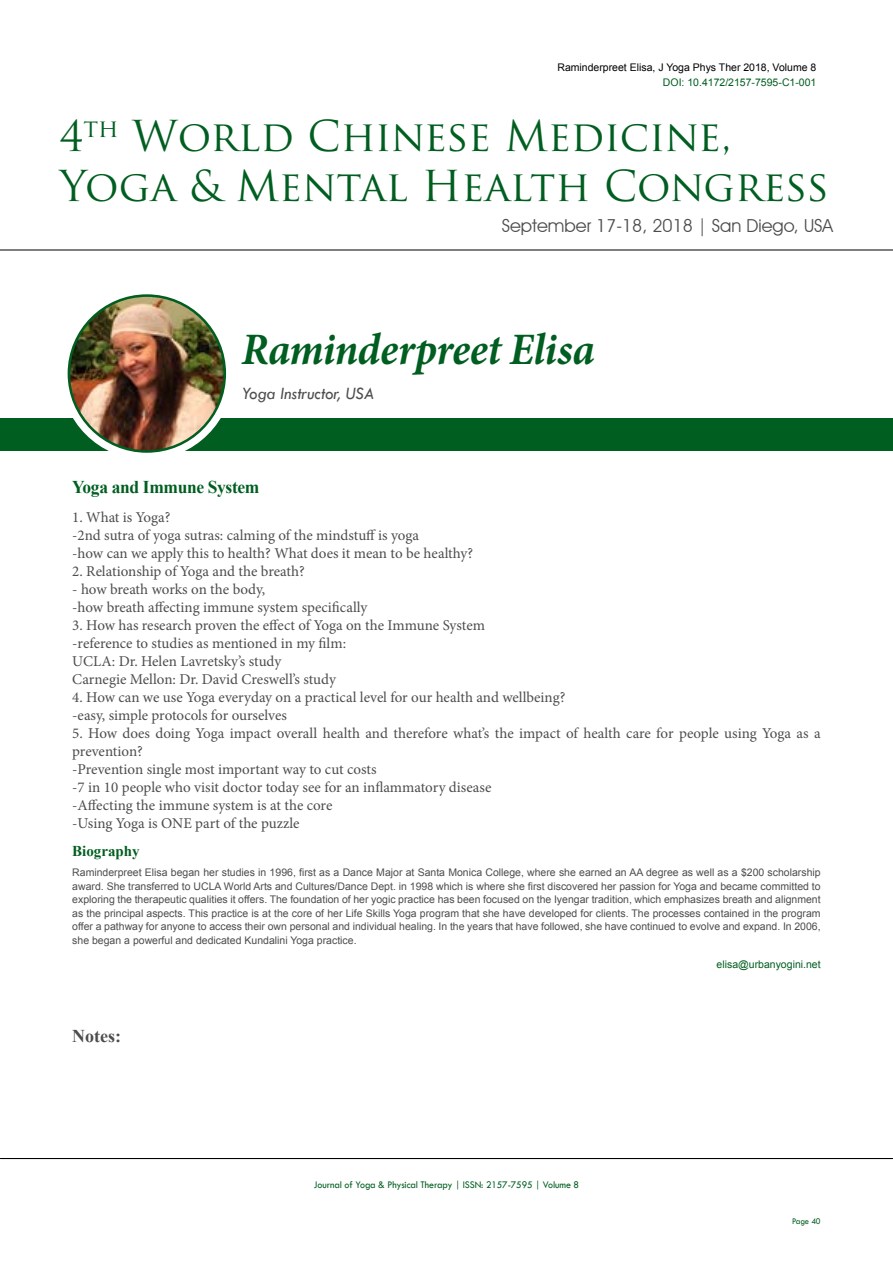
<style>
.page{position:relative;width:893px;height:1263px;background:#fff}
.page>*{position:absolute;margin:0;border:0;box-sizing:border-box;transform-origin:0 0}
.t1{font:italic 700 45px "Minion Pro";letter-spacing:-.01em;color:#005e20;scale:.95 1}
.t2{font:41.55px/49.8px "Trajan Pro";color:#005e20}
.t3{font:700 18px "Times New Roman";letter-spacing:-.02em;color:#005e20}
.t4{font:italic 18px "Tw Cen";letter-spacing:-.01em;color:#4d4d4f;scale:.95 1}
.t5{font:700 18px "Times New Roman";color:#4d4d4f}
.t6{font:17.85px "Avant Garde IT Cby BT";color:#4d4d4f}
.t7{font:15px/18px "Minion Pro";letter-spacing:-.005em;color:#4d4d4f}
.t8{font:700 15px "Times New Roman";color:#005e20}
.t9{font:10.5px/13.5px "Arial";color:#4d4d4f;text-align:justify}
.t10{font:10.5px "Tw Cen";letter-spacing:-.01em;color:#005e20;scale:.95 1}
.t11{font:10.5px "Arial";color:#005e20}
.t12{font:10.5px "Arial";color:#000}
.t13{font:9px "Tw Cen";letter-spacing:-.02em;color:#005e20;scale:.95 1}
</style>
<div class="page">
<hr style="left:0;top:1158px;width:893px;height:1px;background:#000">
<hr style="left:0;top:250px;width:893px;height:1px;background:#000">
<div style="left:0;top:418px;width:893px;height:33px;background:#005e20"></div>
<svg style="left:61px;top:287px;width:172px;height:173px"></svg>
<img style="left:69px;top:296px;width:156px;height:155px;border-radius:78px">
<div style="left:68px;top:294px;width:158px;height:159px;border:3px solid #005e20;border-radius:50%"></div>
<p class="t12" style="left:557px;top:61px;width:260px">Raminderpreet Elisa, J Yoga Phys Ther 2018, Volume 8</p>
<p class="t11" style="left:663px;top:75px;width:155px">DOI: 10.4172/2157-7595-C1-001</p>
<h2 class="t2" style="left:60px;top:111px;width:771px">4<sup>th</sup> World Chinese Medicine,<br>Yoga &amp; Mental Health Congress</h2>
<p class="t6" style="left:502px;top:215px;width:333px">September 17-18, 2018 | San Diego, USA</p>
<h1 class="t1" style="left:242px;top:317px;width:373px">Raminderpreet Elisa</h1>
<p class="t4" style="left:242px;top:382px;width:141px">Yoga Instructor, USA</p>
<p class="t3" style="left:72px;top:474px;width:189px">Yoga and Immune System</p>
<p class="t7" style="left:72px;top:508px;width:402px">1. What is Yoga?<br>-2nd sutra of yoga sutras: calming of the mindstuff is yoga<br>-how can we apply this to health? What does it mean to be healthy?</p>
<p class="t7" style="left:72px;top:562px;width:234px">2. Relationship of Yoga and the breath?</p>
<p class="t7" style="left:72px;top:580px;width:297px">- how breath works on the body,<br>-how breath affecting immune system specifically</p>
<p class="t7" style="left:72px;top:616px;width:414px">3. How has research proven the effect of Yoga on the Immune System -reference to studies as mentioned in my film:<br>UCLA: Dr. Helen Lavretsky’s study<br>Carnegie Mellon: Dr. David Creswell’s study</p>
<p class="t7" style="left:72px;top:688px;width:495px">4. How can we use Yoga everyday on a practical level for our health and wellbeing? -easy, simple protocols for ourselves</p>
<p class="t7" style="left:72px;top:724px;width:750px">5. How does doing Yoga impact overall health and therefore what’s the impact of health care for people using Yoga as a prevention?<br>-Prevention single most important way to cut costs<br>-7 in 10 people who visit doctor today see for an inflammatory disease<br>-Affecting the immune system is at the core<br>-Using Yoga is ONE part of the puzzle</p>
<p class="t8" style="left:72px;top:841px;width:69px">Biography</p>
<p class="t9" style="left:72px;top:866px;width:750px">Raminderpreet Elisa began her studies in 1996, first as a Dance Major at Santa Monica College, where she earned an AA degree as well as a $200 scholarship award. She transferred to UCLA World Arts and Cultures/Dance Dept. in 1998 which is where she first discovered her passion for Yoga and became committed to exploring the therapeutic qualities it offers. The foundation of her yogic practice has been focused on the Iyengar tradition, which emphasizes breath and alignment as the principal aspects. This practice is at the core of her Life Skills Yoga program that she have developed for clients. The processes contained in the program offer a pathway for anyone to access their own personal and individual healing. In the years that have followed, she have continued to evolve and expand. In 2006, she began a powerful and dedicated Kundalini Yoga practice.</p>
<p class="t11" style="left:717px;top:957px;width:106px">elisa@urbanyogini.net</p>
<p class="t5" style="left:72px;top:1024px;width:50px">Notes:</p>
<p class="t10" style="left:314px;top:1179px;width:281px">Journal of Yoga &amp; Physical Therapy | ISSN: 2157-7595 | Volume 8</p>
<p class="t13" style="left:792px;top:1215px;width:32px">Page 40</p>
</div>
